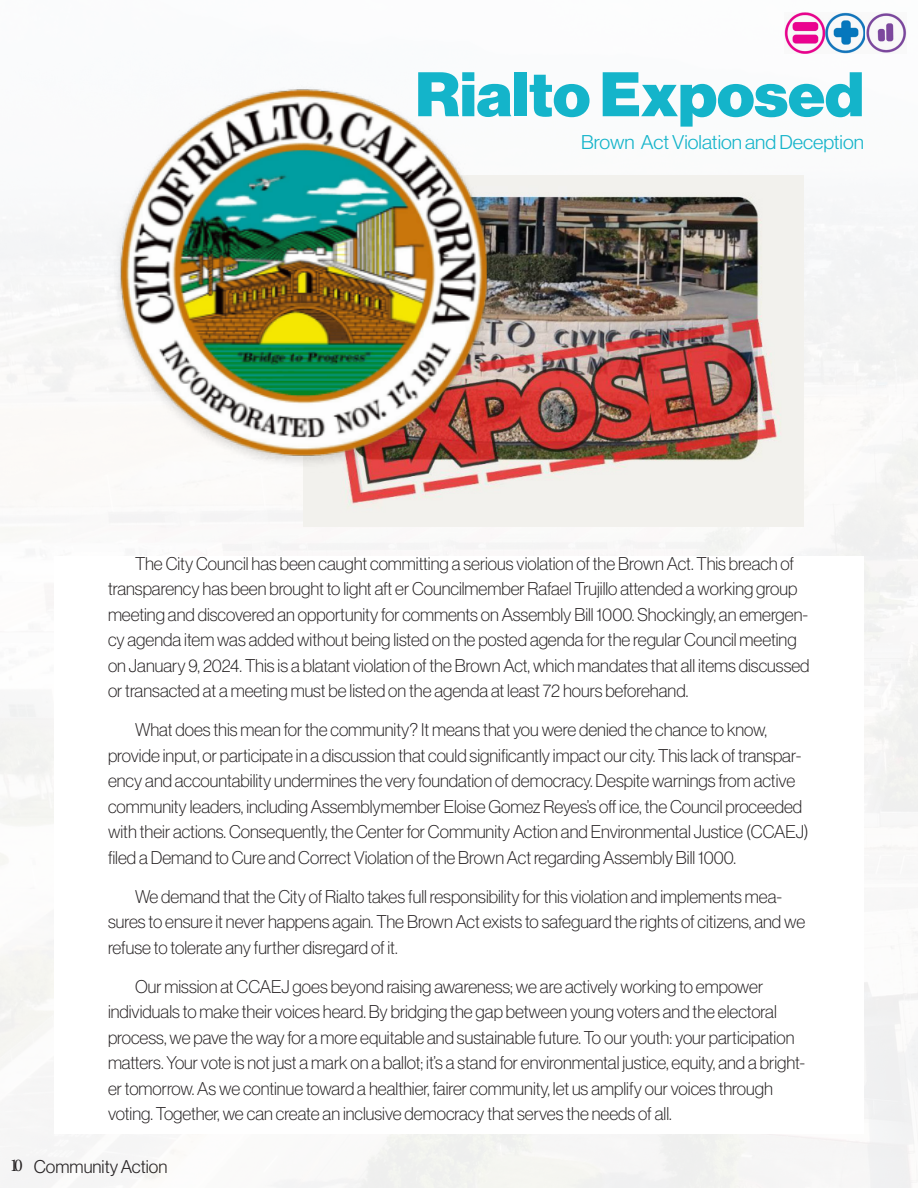
<style>
.page{position:relative;width:918px;height:1188px;background:#fff}
.page>*{position:absolute;margin:0;border:0;box-sizing:border-box;transform-origin:0 0}
.t1{font:61.5px "N Haas Grotesk DS Pro 95 Blk";color:#14b4ca;scale:1.04 1}
.t2{font:19.5px "N Haas Grotesk DS Pro 45 Lt";color:#14b4ca;scale:1.04 1}
.t3{font:18px/25.5px "N Haas Grotesk DS Pro 35 X Lt";color:#231f20}
.t4{font:18px "N Haas Grotesk DS Pro 45 Lt";color:#231f20}
.s1{font-family:"Minion Pro"}
</style>
<div class="page">
<img style="left:0;top:12px;width:918px;height:1176px">
<div style="left:54px;top:556px;width:810px;height:578px;background:#fff"></div>
<img style="left:304px;top:176px;width:499px;height:350px">
<img style="left:108px;top:81px;width:392px;height:391px">
<img style="left:785px;top:13px;width:121px;height:40px">
<p class="t1" style="left:415px;top:58px;width:433px">Rialto Exposed</p>
<p class="t2" style="left:581px;top:131px;width:273px">Brown Act Violation and Deception</p>
<p class="t3" style="left:108px;top:551px;width:703px;text-indent:27px">The City Council has been caught committing a serious violation of the Brown Act. This breach of transparency has been brought to light aft er Councilmember Rafael Trujillo attended a working group meeting and discovered an opportunity for comments on Assembly Bill 1000. Shockingly, an emergen&shy;cy agenda item was added without being listed on the posted agenda for the regular Council meeting on January 9, 2024. This is a blatant violation of the Brown Act, which mandates that all items discussed or transacted at a meeting must be listed on the agenda at least 72 hours beforehand.</p>
<p class="t3" style="left:108px;top:717px;width:702px;text-indent:27px">What does this mean for the community? It means that you were denied the chance to know, provide input, or participate in a discussion that could significantly impact our city. This lack of transpar&shy;ency and accountability undermines the very foundation of democracy. Despite warnings from active community leaders, including Assemblymember Eloise Gomez Reyes’s off ice, the Council proceeded with their actions. Consequently, the Center for Community Action and Environmental Justice (CCAEJ) filed a Demand to Cure and Correct Violation of the Brown Act regarding Assembly Bill 1000.</p>
<p class="t3" style="left:108px;top:884px;width:699px;text-indent:27px">We demand that the City of Rialto takes full responsibility for this violation and implements mea&shy;sures to ensure it never happens again. The Brown Act exists to safeguard the rights of citizens, and we refuse to tolerate any further disregard of it.</p>
<p class="t3" style="left:108px;top:974px;width:699px;text-indent:27px">Our mission at CCAEJ goes beyond raising awareness; we are actively working to empower individuals to make their voices heard. By bridging the gap between young voters and the electoral process, we pave the way for a more equitable and sustainable future. To our youth: your participation matters. Your vote is not just a mark on a ballot; it’s a stand for environmental justice, equity, and a bright&shy;er tomorrow. As we continue toward a healthier, fairer community, let us amplify our voices through voting. Together, we can create an inclusive democracy that serves the needs of all.</p>
<p class="t4" style="left:10px;top:1156px;width:159px"><span class="s1">10</span> Community Action</p>
</div>
